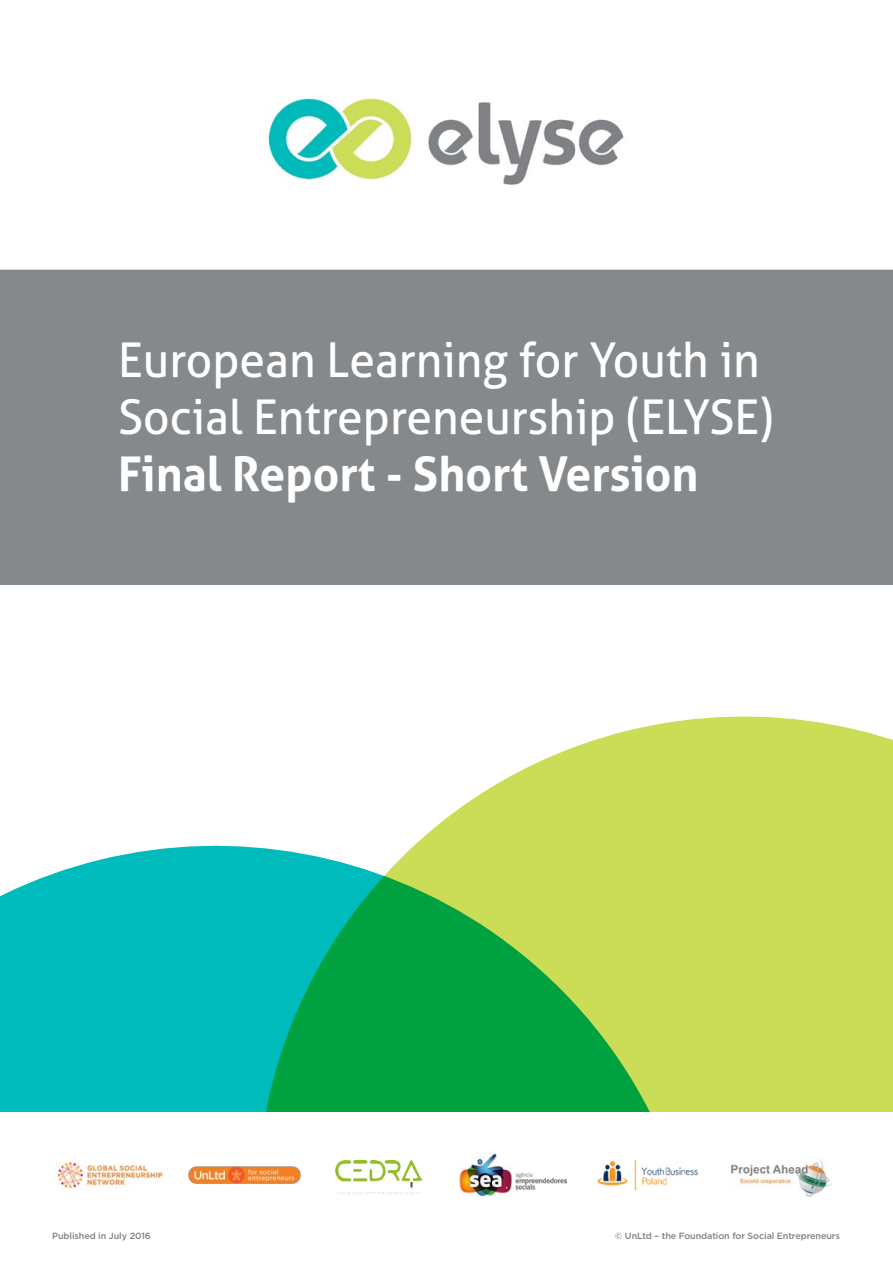
<style>
.page{position:relative;width:893px;height:1263px;background:#fff}
.page>*{position:absolute;margin:0;border:0;box-sizing:border-box;transform-origin:0 0}
.t1{font:48px/57px "Aller";color:#fff;scale:.96 1}
.t2{font:700 48px "Aller";color:#fff;scale:.96 1}
.t3{font:500 9px "Gotham";letter-spacing:-.01em;color:#7d8082}
</style>
<div class="page">
<svg style="left:435px;top:716px;width:458px;height:396px;fill:#cbdd57"></svg>
<svg style="left:0;top:827px;width:650px;height:285px"></svg>
<div style="left:0;top:269px;width:893px;height:316px;background:#86898b"></div>
<img style="left:268px;top:97px;width:356px;height:88px">
<img style="left:336px;top:1160px;width:86px;height:34px">
<img style="left:54px;top:1161px;width:109px;height:28px">
<img style="left:731px;top:1158px;width:101px;height:38px">
<img style="left:459px;top:1154px;width:108px;height:42px">
<img style="left:189px;top:1167px;width:112px;height:17px">
<img style="left:597px;top:1160px;width:101px;height:31px">
<h1 class="t1" style="left:118px;top:331px;width:684px">European Learning for Youth in<br>Social Entrepreneurship (ELYSE)</h1>
<h1 class="t2" style="left:118px;top:444px;width:606px">Final Report - Short Version</h1>
<p class="t3" style="left:52px;top:1231px;width:100px">Published in July 2016</p>
<p class="t3" style="left:615px;top:1231px;width:227px">© UnLtd – the Foundation for Social Entrepreneurs</p>
</div>
